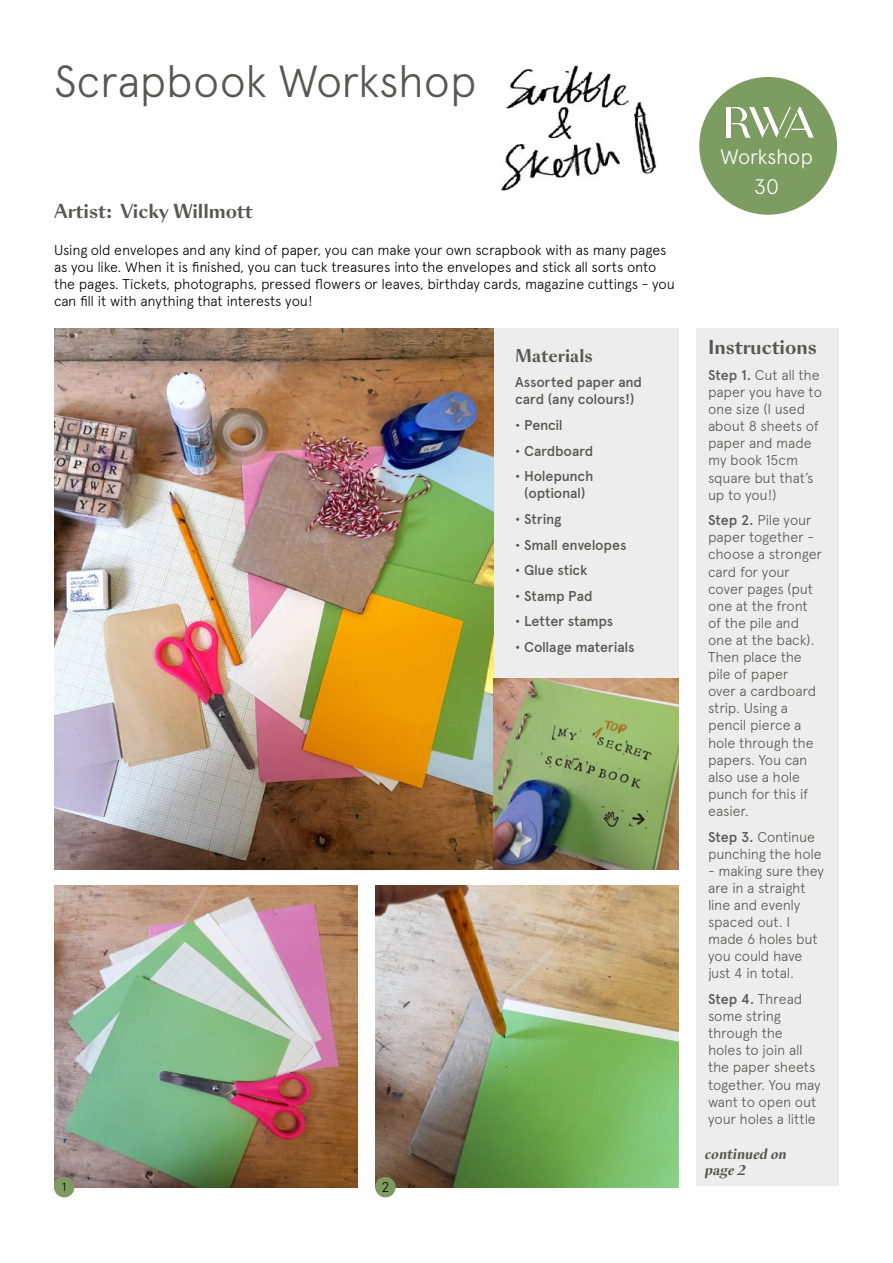
<style>
.page{position:relative;width:893px;height:1263px;background:#fff}
.page>*{position:absolute;margin:0;border:0;box-sizing:border-box;transform-origin:0 0}
.t1{font:300 45px "Apercu";letter-spacing:-.015em;color:#575756}
.t2{font:300 21px "Apercu";letter-spacing:-.02em;color:#fff}
.Intro_text{font:700 18px "Sang Bleu Sans";color:#575756}
.exhibtion_title{font:700 18px "Sang Bleu Sans";color:#575756}
.t3{font:700 16.5px "Sang Bleu Sans";color:#575756}
._6__Course_text_blac{font:300 14.25px/17.1px "Apercu";letter-spacing:-.015em;color:#575756}
.exhibtion_text_no_ru{font:300 14.25px/17.1px "Apercu";letter-spacing:-.015em;color:#000}
._6__Course_text_blac-2{font:500 14.25px/17.1px "Apercu";letter-spacing:-.01em;color:#575756}
.t4{font:italic 700 13.5px/16.2px "Sang Bleu Sans";color:#575756}
.t5{font:300 12px "Apercu";color:#000}
.s1{font-weight:500}
</style>
<div class="page">
<div style="left:494px;top:328px;width:184px;height:412px;background:#ededed"></div>
<div style="left:696px;top:328px;width:143px;height:858px;background:#ededed"></div>
<div style="left:699px;top:77px;width:138px;height:138px;background:#7d9c61;border-radius:50%"></div>
<hr style="left:726px;top:107px;width:4px;height:31px;background:#fff">
<svg style="left:732px;top:107px;width:82px;height:31px"></svg>
<img style="left:501px;top:65px;width:156px;height:126px">
<img style="left:54px;top:885px;width:303px;height:302px">
<img style="left:375px;top:885px;width:303px;height:302px">
<div style="left:54px;top:1177px;width:20px;height:20px;background:#7d9c61;border-radius:50%"></div>
<div style="left:375px;top:1177px;width:21px;height:20px;background:#7d9c61;border-radius:50%"></div>
<img style="left:54px;top:328px;width:440px;height:542px">
<img style="left:494px;top:678px;width:184px;height:192px">
<p class="t1" style="left:54px;top:55px;width:424px">Scrapbook Workshop</p>
<p class="Intro_text" style="left:54px;top:200px;width:200px">Artist: Vicky Willmott</p>
<p class="exhibtion_text_no_ru" style="left:54px;top:241px;width:622px">Using old envelopes and any kind of paper, you can make your own scrapbook with as many pages as you like. When it is finished, you can tuck treasures into the envelopes and stick all sorts onto the pages. Tickets, photographs, pressed flowers or leaves, birthday cards, magazine cuttings - you can fill it with anything that interests you!</p>
<p class="t3" style="left:515px;top:345px;width:79px">Materials</p>
<p class="_6__Course_text_blac-2" style="left:515px;top:374px;width:128px">Assorted paper and card (any colours!)</p>
<p class="_6__Course_text_blac-2" style="left:515px;top:416px;width:49px">• Pencil</p>
<p class="_6__Course_text_blac-2" style="left:515px;top:442px;width:80px">• Cardboard</p>
<p class="_6__Course_text_blac-2" style="left:515px;top:468px;width:80px;text-align:center">• Holepunch (optional)</p>
<p class="_6__Course_text_blac-2" style="left:515px;top:510px;width:48px">• String</p>
<p class="_6__Course_text_blac-2" style="left:515px;top:536px;width:113px">• Small envelopes</p>
<p class="_6__Course_text_blac-2" style="left:515px;top:562px;width:74px">• Glue stick</p>
<p class="_6__Course_text_blac-2" style="left:515px;top:587px;width:79px">• Stamp Pad</p>
<p class="_6__Course_text_blac-2" style="left:515px;top:613px;width:99px">• Letter stamps</p>
<p class="_6__Course_text_blac-2" style="left:515px;top:638px;width:121px">• Collage materials</p>
<p class="t5" style="left:62px;top:1179px;width:6px">1</p>
<p class="exhibtion_text_no_ru" style="left:381px;top:1178px;width:10px">2</p>
<p class="t2" style="left:720px;top:144px;width:94px">Workshop</p>
<p class="t2" style="left:754px;top:174px;width:26px">30</p>
<p class="exhibtion_title" style="left:708px;top:336px;width:110px">Instructions</p>
<p class="_6__Course_text_blac" style="left:708px;top:366px;width:115px"><span class="s1">Step 1.</span> Cut all the paper you have to one size (I used about 8 sheets of paper and made my book 15cm square but that’s up to you!)</p>
<p class="_6__Course_text_blac" style="left:708px;top:511px;width:116px"><span class="s1">Step 2.</span> Pile your paper together - choose a stronger card for your cover pages (put one at the front of the pile and one at the back).<br>Then place the pile of paper<br>over a cardboard strip. Using a pencil pierce a hole through the papers. You can also use a hole punch for this if easier.</p>
<p class="_6__Course_text_blac" style="left:708px;top:828px;width:115px"><span class="s1">Step 3.</span> Continue punching the hole</p>
<p class="_6__Course_text_blac" style="left:708px;top:862px;width:117px">- making sure they are in a straight line and evenly spaced out. I made 6 holes but you could have just 4 in total.</p>
<p class="_6__Course_text_blac" style="left:708px;top:990px;width:114px"><span class="s1">Step 4.</span> Thread some string through the<br>holes to join all the paper sheets together. You may want to open out your holes a little</p>
<p class="t4" style="left:705px;top:1145px;width:83px">continued on page 2</p>
</div>
